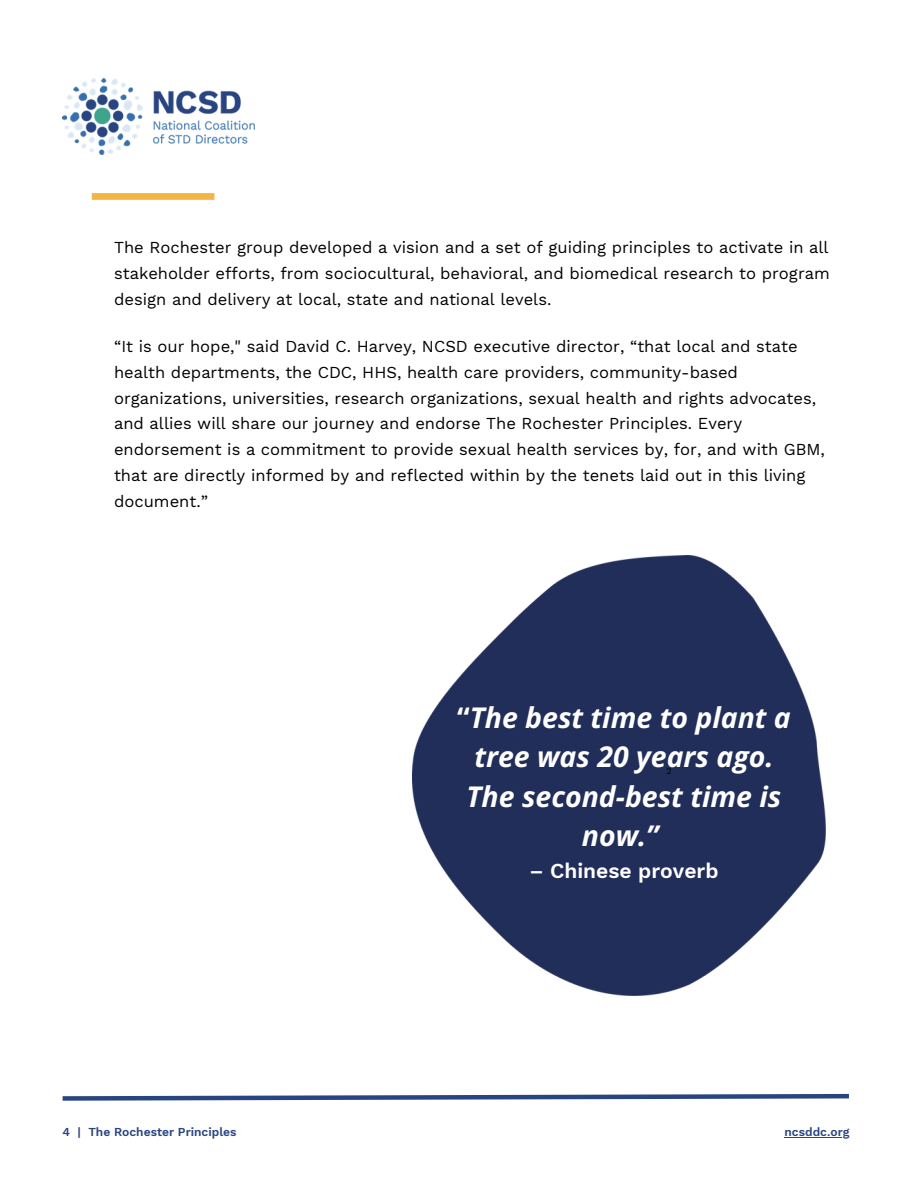
<style>
.page{position:relative;width:918px;height:1188px;background:#fff}
.page>*{position:absolute;margin:0;border:0;box-sizing:border-box;transform-origin:0 0}
.t1{font:italic 700 28.5px/39.3px "Open Sans";color:#fff;text-align:center}
.t2{font:600 21px "Work Sans";color:#fff}
.t3{font:16.5px/25.8px "Work Sans";color:#000;text-align:justify}
.t4{font:600 12px "Work Sans";color:#294581}
.t5{font:9px "Work Sans";color:#000}
.s1{font-style:normal}
</style>
<div class="page">
<img style="left:63px;top:79px;width:192px;height:75px">
<div style="left:92px;top:193px;width:122px;height:7px;background:#f5b544"></div>
<svg style="left:62px;top:1093px;width:787px;height:8px"></svg>
<img style="left:413px;top:556px;width:413px;height:439px">
<hr style="left:785px;top:1137px;width:64px;height:1px;background:#294581">
<p class="t3" style="left:114px;top:234px;width:717px">The Rochester group developed a vision and a set of guiding principles to activate in all stakeholder efforts, from sociocultural, behavioral, and biomedical research to program design and delivery at local, state and national levels.</p>
<p class="t3" style="left:114px;top:333px;width:712px;text-align:left">“It is our hope," said David C. Harvey, NCSD executive director, “that local and state health departments, the CDC, HHS, health care providers, community-based organizations, universities, research organizations, sexual health and rights advocates, and allies will share our journey and endorse The Rochester Principles. Every endorsement is a commitment to provide sexual health services by, for, and with GBM, that are directly informed by and reflected within by the tenets laid out in this living document.”</p>
<h1 class="t1" style="left:457px;top:697px;width:335px"><span class="s1">“</span>The best time to plant a tree was 20 years ago.<br>The second-best time is now.”</h1>
<p class="t2" style="left:529px;top:858px;width:191px">– Chinese proverb</p>
<p class="t5" style="left:667px;top:765px;width:7px">2</p>
<p class="t4" style="left:63px;top:1125px;width:175px">4 | The Rochester Principles</p>
<p class="t4" style="left:785px;top:1125px;width:66px">ncsddc.org</p>
</div>
